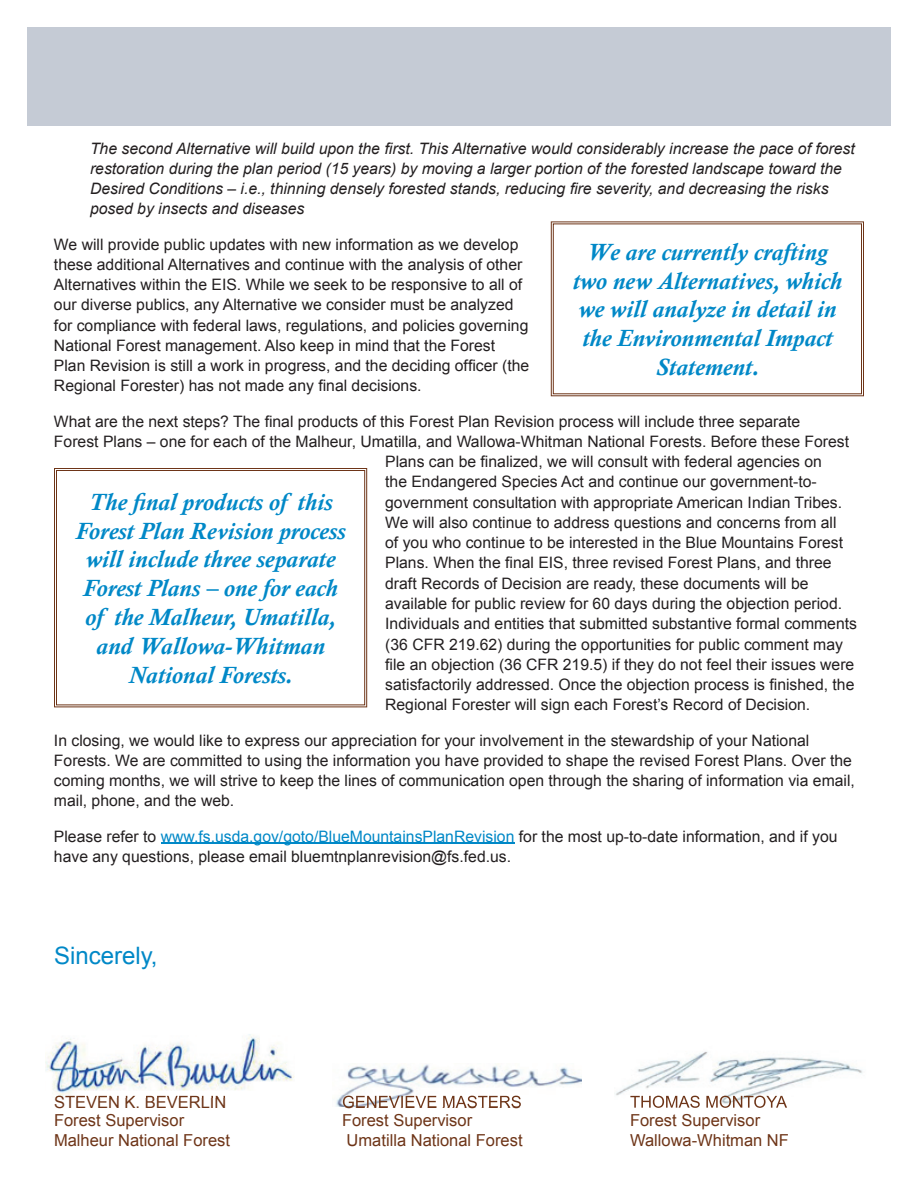
<style>
.page{position:relative;width:918px;height:1188px;background:#fff}
.page>*{position:absolute;margin:0;border:0;box-sizing:border-box;transform-origin:0 0}
.t1{font:italic 700 24px/28.8px "Calisto";color:#0088c7;text-align:center}
.t2{font:24px "Arial";color:#0088c7}
.t3{font:16.5px "Arial";color:#6e3518}
.t4{font:15.75px/20.2px "Arial";color:#231f20}
.t5{font:italic 15.75px/20.2px "Arial";color:#231f20}
.s1{color:#0088c7}
</style>
<div class="page">
<div style="left:27px;top:27px;width:864px;height:99px;background:#c5cbd5"></div>
<hr style="left:161px;top:843px;width:354px;height:1px;background:#0088c7">
<svg style="left:551px;top:221px;width:313px;height:175px"></svg>
<svg style="left:553px;top:223px;width:309px;height:171px"></svg>
<svg style="left:54px;top:468px;width:313px;height:239px"></svg>
<svg style="left:56px;top:470px;width:309px;height:235px"></svg>
<img style="left:45px;top:1034px;width:250px;height:62px">
<img style="left:55px;top:1096px;width:170px;height:2px">
<img style="left:341px;top:1063px;width:241px;height:33px">
<img style="left:336px;top:1096px;width:185px;height:11px">
<img style="left:615px;top:1051px;width:248px;height:45px">
<img style="left:630px;top:1096px;width:157px;height:12px">
<p class="t5" style="left:90px;top:138px;width:766px">The second Alternative will build upon the first. This Alternative would considerably increase the pace of forest restoration during the plan period (15 years) by moving a larger portion of the forested landscape toward the Desired Conditions – i.e., thinning densely forested stands, reducing fire severity, and decreasing the risks posed by insects and diseases</p>
<p class="t4" style="left:54px;top:234px;width:477px">We will provide public updates with new information as we develop these additional Alternatives and continue with the analysis of other Alternatives within the EIS. While we seek to be responsive to all of our diverse publics, any Alternative we consider must be analyzed for compliance with federal laws, regulations, and policies governing National Forest management. Also keep in mind that the Forest Plan Revision is still a work in progress, and the deciding officer (the Regional Forester) has not made any final decisions.</p>
<p class="t4" style="left:54px;top:411px;width:748px">What are the next steps? The final products of this Forest Plan Revision process will include three separate</p>
<p class="t4" style="left:54px;top:431px;width:797px">Forest Plans – one for each of the Malheur, Umatilla, and Wallowa-Whitman National Forests. Before these Forest</p>
<p class="t4" style="left:385px;top:452px;width:438px">Plans can be finalized, we will consult with federal agencies on</p>
<p class="t4" style="left:385px;top:472px;width:433px">the Endangered Species Act and continue our government-to-</p>
<p class="t4" style="left:385px;top:492px;width:458px">government consultation with appropriate American Indian Tribes.</p>
<p class="t4" style="left:385px;top:512px;width:453px">We will also continue to address questions and concerns from all</p>
<p class="t4" style="left:385px;top:533px;width:459px">of you who continue to be interested in the Blue Mountains Forest</p>
<p class="t4" style="left:385px;top:553px;width:448px">Plans. When the final EIS, three revised Forest Plans, and three</p>
<p class="t4" style="left:385px;top:573px;width:425px">draft Records of Decision are ready, these documents will be</p>
<p class="t4" style="left:385px;top:594px;width:458px">available for public review for 60 days during the objection period.</p>
<p class="t4" style="left:385px;top:614px;width:473px">Individuals and entities that submitted substantive formal comments</p>
<p class="t4" style="left:385px;top:634px;width:459px">(36 CFR 219.62) during the opportunities for public comment may</p>
<p class="t4" style="left:385px;top:654px;width:471px">file an objection (36 CFR 219.5) if they do not feel their issues were</p>
<p class="t4" style="left:385px;top:675px;width:471px">satisfactorily addressed. Once the objection process is finished, the</p>
<p class="t4" style="left:385px;top:695px;width:427px">Regional Forester will sign each Forest’s Record of Decision.</p>
<p class="t4" style="left:54px;top:730px;width:802px">In closing, we would like to express our appreciation for your involvement in the stewardship of your National Forests. We are committed to using the information you have provided to shape the revised Forest Plans. Over the coming months, we will strive to keep the lines of communication open through the sharing of information via email, mail, phone, and the web.</p>
<p class="t4" style="left:54px;top:826px;width:785px">Please refer to <span class="s1">www.fs.usda.gov/goto/BlueMountainsPlanRevision</span> for the most up-to-date information, and if you have any questions, please email bluemtnplanrevision@fs.fed.us.</p>
<h1 class="t1" style="left:573px;top:237px;width:271px">We are currently crafting two new Alternatives, which we will analyze in detail in the Environmental Impact<br>Statement.</h1>
<h1 class="t1" style="left:76px;top:488px;width:271px">The final products of this<br>Forest Plan Revision process will include three separate<br>Forest Plans – one for each of the Malheur, Umatilla, and Wallowa-Whitman<br>National Forests.</h1>
<h1 class="t2" style="left:54px;top:940px;width:105px">Sincerely,</h1>
<p class="t3" style="left:54px;top:1091px;width:174px">STEVEN K. BEVERLIN</p>
<p class="t3" style="left:342px;top:1091px;width:181px">GENEVIEVE MASTERS</p>
<p class="t3" style="left:54px;top:1109px;width:132px">Forest Supervisor</p>
<p class="t3" style="left:342px;top:1109px;width:132px">Forest Supervisor</p>
<p class="t3" style="left:630px;top:1109px;width:132px">Forest Supervisor</p>
<p class="t3" style="left:54px;top:1129px;width:178px">Malheur National Forest</p>
<p class="t3" style="left:347px;top:1129px;width:178px">Umatilla National Forest</p>
<p class="t3" style="left:630px;top:1129px;width:160px">Wallowa-Whitman NF</p>
</div>
